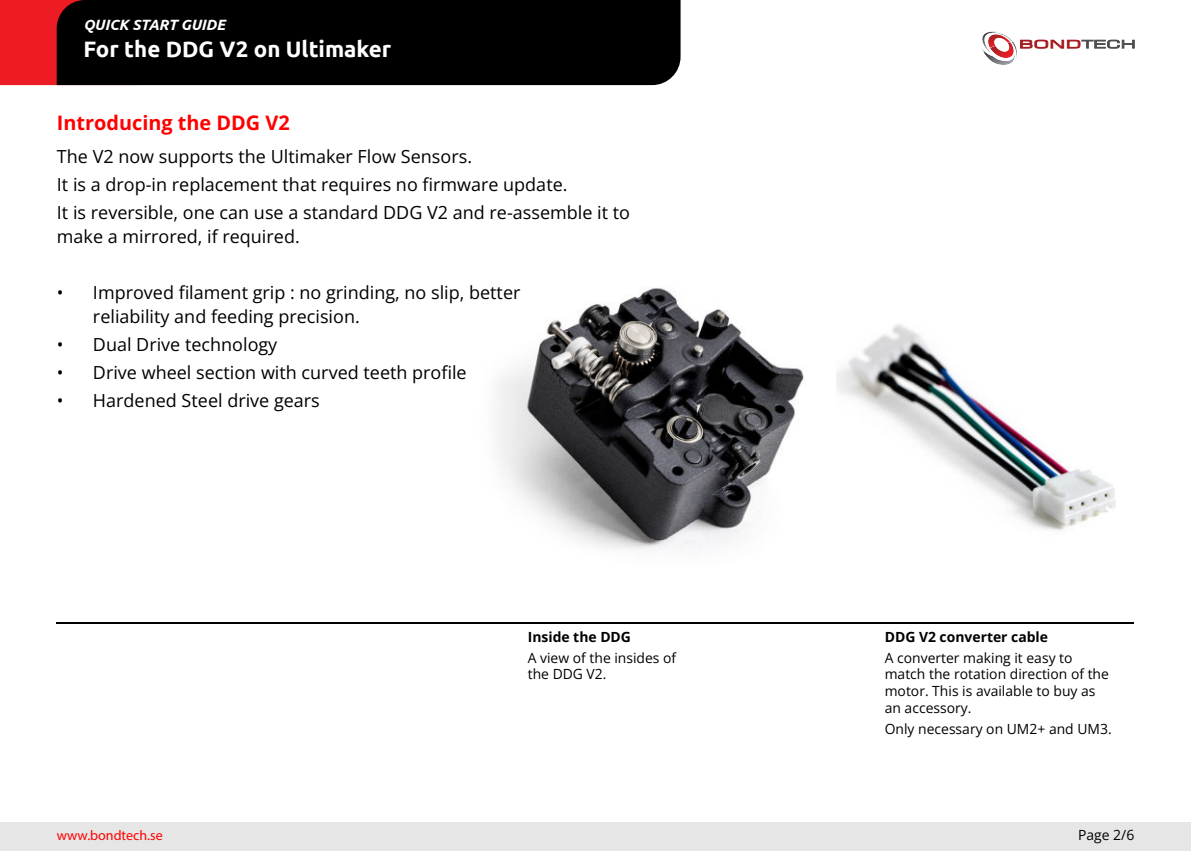
<style>
.page{position:relative;width:1191px;height:851px;background:#fff}
.page>*{position:absolute;margin:0;border:0;box-sizing:border-box;transform-origin:0 0}
.t1{font:700 22.4px "Ubuntu";color:#fff}
.t2{font:700 20px "Open Sans";color:#f00}
.t3{font:18px/28px "Open Sans";color:#000}
.t4{font:italic 700 14.8px "Ubuntu";color:#fff}
.t5{font:14px/16.8px "Open Sans";color:#000}
.t6{font:700 14px/20.8px "Open Sans";color:#000}
.t7{font:14px "Myriad Pro";color:#f00}
.s1{font-weight:400}
</style>
<div class="page">
<div style="left:0;top:822px;width:1191px;height:28px;background:#e6e6e6"></div>
<img style="left:836px;top:324px;width:280px;height:207px">
<img style="left:497px;top:288px;width:307px;height:262px">
<hr style="left:57px;top:622px;width:1077px;height:2px;background:#000">
<div style="left:0;top:0;width:57px;height:85px;background:#ed1c24"></div>
<div style="left:57px;top:0;width:623px;height:85px;background:#000"></div>
<svg style="left:982px;top:32px;width:152px;height:33px"></svg>
<p class="t4" style="left:83px;top:19px;width:143px">QUICK START GUIDE</p>
<p class="t1" style="left:83px;top:36px;width:309px">For the DDG V2 on Ultimaker</p>
<p class="t2" style="left:57px;top:115px;width:234px">Introducing the DDG V2</p>
<p class="t3" style="left:57px;top:144px;width:574px">The V2 now supports the Ultimaker Flow Sensors.<br>It is a drop-in replacement that requires no firmware update.<br>It is reversible, one can use a standard DDG V2 and re-assemble it to</p>
<p class="t3" style="left:57px;top:224px;width:244px">make a mirrored, if required.</p>
<p class="t3" style="left:57px;top:280px;width:8px">ï</p>
<p class="t3" style="left:93px;top:279px;width:429px;line-height:24px">Improved filament grip : no grinding, no slip, better reliability and feeding precision.</p>
<p class="t3" style="left:57px;top:332px;width:8px">ï</p>
<p class="t3" style="left:93px;top:332px;width:186px">Dual Drive technology</p>
<p class="t3" style="left:57px;top:360px;width:8px">ï</p>
<p class="t3" style="left:93px;top:357px;width:375px">Drive wheel section with curved teeth profile</p>
<p class="t3" style="left:57px;top:388px;width:8px">ï</p>
<p class="t3" style="left:93px;top:388px;width:228px">Hardened Steel drive gears</p>
<p class="t7" style="left:57px;top:827px;width:107px">www.bondtech.se</p>
<p class="t6" style="left:528px;top:627px;width:105px">Inside the DDG</p>
<p class="t5" style="left:528px;top:650px;width:150px">A view of the insides of the DDG V2.</p>
<p class="t6" style="left:884px;top:627px;width:189px">DDG V2 converter cable<br><span class="s1">A</span> <span class="s1">converter</span> <span class="s1">making it easy to</span></p>
<p class="t5" style="left:884px;top:667px;width:226px">match the rotation direction of the motor. This is available to buy as an accessory.</p>
<p class="t5" style="left:884px;top:721px;width:228px">Only necessary on UM2+ and UM3.</p>
<p class="t5" style="left:1078px;top:828px;width:58px">Page 2/6</p>
</div>
